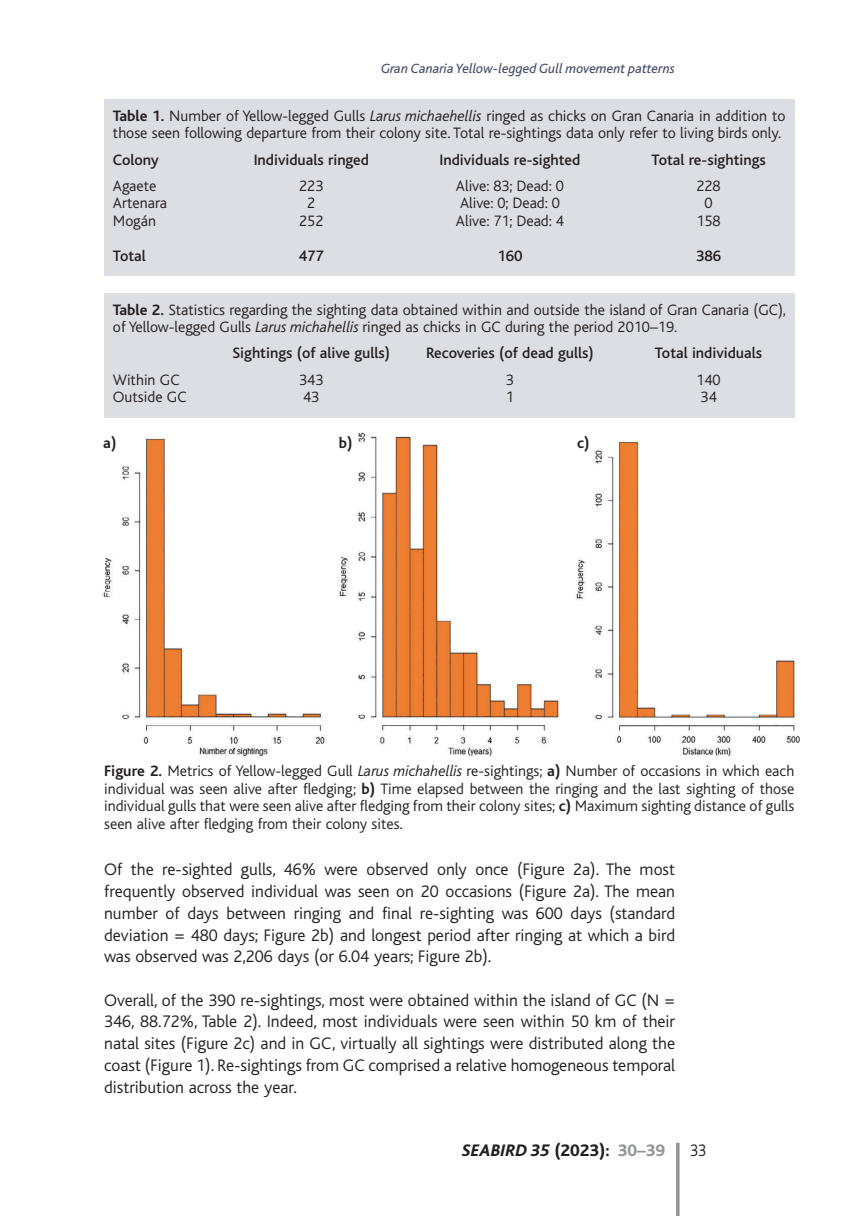
<style>
.page{position:relative;width:844px;height:1216px;background:#fff}
.page>*{position:absolute;margin:0;border:0;box-sizing:border-box;transform-origin:0 0}
.t1{font:300 17.5px/21.7px "Bliss";color:#231f20;text-align:justify}
.t2{font:italic 800 17.5px "Bliss";color:#231f20}
.t3{font:300 17.5px "Bliss";color:#231f20;scale:.9 1}
.t4{font:300 15.75px/17.5px "Bliss";color:#231f20}
.t5{font:500 15.75px "Bliss";color:#231f20}
.t6{font:700 15.75px "Bliss";color:#231f20}
.t7{font:italic 14px "Bliss";color:#444a6d}
.s1{font-weight:700}
.s2{font-style:italic}
.s3{font-style:normal}
.s4{font-style:normal;color:#939598}
</style>
<div class="page">
<img style="left:339px;top:432px;width:220px;height:325px">
<img style="left:576px;top:440px;width:224px;height:316px">
<img style="left:102px;top:437px;width:224px;height:320px">
<hr style="left:676px;top:1142px;width:3px;height:73px;background:#939598">
<div style="left:104px;top:99px;width:690px;height:177px;background:#dddde4"></div>
<div style="left:104px;top:293px;width:690px;height:124px;background:#dddde4"></div>
<p class="t7" style="left:381px;top:63px;width:295px">Gran Canaria Yellow-legged Gull movement patterns</p>
<p class="t4" style="left:113px;top:108px;width:674px"><span class="s1">Table 1.</span> Number of Yellow-legged Gulls <span class="s2">Larus michaehellis</span> ringed as chicks on Gran Canaria in addition to those seen following departure from their colony site. Total re-sightings data only refer to living birds only.</p>
<p class="t5" style="left:113px;top:153px;width:47px">Colony</p>
<p class="t5" style="left:253px;top:153px;width:117px">Individuals ringed</p>
<p class="t5" style="left:439px;top:153px;width:142px">Individuals re-sighted</p>
<p class="t5" style="left:651px;top:153px;width:116px">Total re-sightings</p>
<p class="t4" style="left:113px;top:178px;width:45px">Agaete</p>
<p class="t4" style="left:299px;top:178px;width:26px">223</p>
<p class="t4" style="left:456px;top:178px;width:109px">Alive: 83; Dead: 0</p>
<p class="t4" style="left:696px;top:178px;width:26px">228</p>
<p class="t4" style="left:113px;top:196px;width:56px">Artenara</p>
<p class="t4" style="left:307px;top:196px;width:10px">2</p>
<p class="t4" style="left:460px;top:196px;width:101px">Alive: 0; Dead: 0</p>
<p class="t4" style="left:704px;top:196px;width:10px">0</p>
<p class="t4" style="left:113px;top:213px;width:44px">Mogán</p>
<p class="t4" style="left:299px;top:213px;width:26px">252</p>
<p class="t4" style="left:456px;top:213px;width:109px">Alive: 71; Dead: 4</p>
<p class="t4" style="left:696px;top:213px;width:26px">158</p>
<p class="t5" style="left:113px;top:250px;width:34px">Total</p>
<p class="t5" style="left:299px;top:250px;width:27px">477</p>
<p class="t5" style="left:497px;top:250px;width:27px">160</p>
<p class="t5" style="left:696px;top:250px;width:27px">386</p>
<p class="t4" style="left:113px;top:302px;width:674px"><span class="s1">Table 2.</span> Statistics regarding the sighting data obtained within and outside the island of Gran Canaria (GC), of Yellow-legged Gulls <span class="s2">Larus michahellis</span> ringed as chicks in GC during the period 2010–19.</p>
<p class="t5" style="left:232px;top:347px;width:159px">Sightings (of alive gulls)</p>
<p class="t5" style="left:426px;top:347px;width:169px">Recoveries (of dead gulls)</p>
<p class="t5" style="left:654px;top:347px;width:109px">Total individuals</p>
<p class="t4" style="left:113px;top:372px;width:68px">Within GC</p>
<p class="t4" style="left:299px;top:372px;width:26px">343</p>
<p class="t4" style="left:505px;top:372px;width:10px">3</p>
<p class="t4" style="left:696px;top:372px;width:26px">140</p>
<p class="t4" style="left:113px;top:390px;width:75px">Outside GC</p>
<p class="t4" style="left:303px;top:390px;width:18px">43</p>
<p class="t4" style="left:505px;top:390px;width:10px">1</p>
<p class="t4" style="left:700px;top:390px;width:18px">34</p>
<p class="t6" style="left:103px;top:437px;width:15px">a)</p>
<p class="t6" style="left:339px;top:437px;width:15px">b)</p>
<p class="t6" style="left:577px;top:437px;width:14px">c)</p>
<p class="t4" style="left:104px;top:763px;width:691px;text-align:justify"><span class="s1">Figure 2.</span> Metrics of Yellow-legged Gull <span class="s2">Larus michahellis</span> re-sightings; <span class="s1">a)</span> Number of occasions in which each individual was seen alive after fledging; <span class="s1">b)</span> Time elapsed between the ringing and the last sighting of those individual gulls that were seen alive after fledging from their colony sites; <span class="s1">c)</span> Maximum sighting distance of gulls seen alive after fledging from their colony sites.</p>
<p class="t1" style="left:104px;top:860px;width:572px">Of the re-sighted gulls, 46% were observed only once (Figure 2a). The most frequently observed individual was seen on 20 occasions (Figure 2a). The mean number of days between ringing and final re-sighting was 600 days (standard deviation = 480 days; Figure 2b) and longest period after ringing at which a bird was observed was 2,206 days (or 6.04 years; Figure 2b).</p>
<p class="t1" style="left:104px;top:990px;width:572px">Overall, of the 390 re-sightings, most were obtained within the island of GC (N = 346, 88.72%, Table 2). Indeed, most individuals were seen within 50 km of their natal sites (Figure 2c) and in GC, virtually all sightings were distributed along the coast (Figure 1). Re-sightings from GC comprised a relative homogeneous temporal distribution across the year.</p>
<p class="t2" style="left:462px;top:1144px;width:204px">SEABIRD 35 <span class="s3">(2023):</span> <span class="s4">30–39</span></p>
<p class="t3" style="left:690px;top:1143px;width:20px">33</p>
</div>
